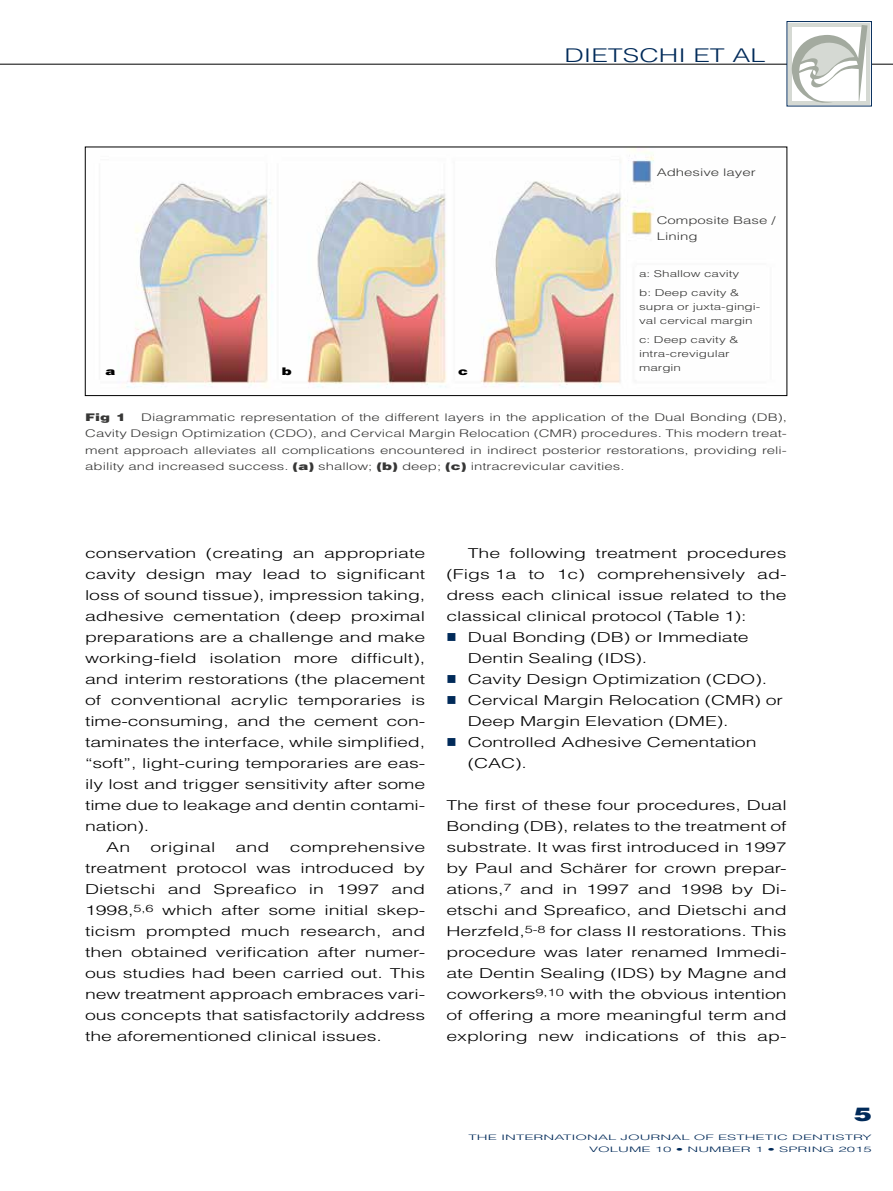
<style>
.page{position:relative;width:893px;height:1191px;background:#fff}
.page>*{position:absolute;margin:0;border:0;box-sizing:border-box;transform-origin:0 0}
.t1{font:300 18.9px "Helvetica LT Std";color:#002a59;scale:1.43 1}
.t2{font:900 18.9px "Helvetica LT Std";color:#002a59;scale:1.43 1}
.t3{font:300 13.65px/21px "Helvetica LT Std";letter-spacing:-.005em;color:#000;text-align:justify;scale:1.43 1}
.t4{font:300 10.5px/16.5px "Helvetica LT Std";color:#373736;text-align:justify;scale:1.43 1}
.t5{font:900 10.5px "Helvetica LT Std";color:#373736;scale:1.43 1}
.t6{font:900 10.5px "Helvetica LT Std";color:#000;scale:1.43 1}
.t7{font:300 9.45px/14.2px "Helvetica LT Std";color:#373736;scale:1.43 1}
.t8{font:300 7.5px/12.8px "Helvetica LT Std";color:#002a59;text-align:right;scale:2 1}
.s1{font-weight:900}
</style>
<div class="page">
<hr style="left:0;top:64px;width:893px;height:1px;background:#000">
<div style="left:787px;top:21px;width:85px;height:85px;border:1px solid #002a59"></div>
<div style="left:788px;top:23px;width:82px;height:82px;background:#d5d9d3"></div>
<svg style="left:791px;top:25px;width:76px;height:78px"></svg>
<img style="left:126px;top:149px;width:528px;height:239px">
<div style="left:85px;top:147px;width:702px;height:249px;border:1px solid #000"></div>
<p class="t6" style="left:106px;top:365px;width:8px">a</p>
<p class="t6" style="left:282px;top:365px;width:8px">b</p>
<p class="t6" style="left:458px;top:365px;width:8px">c</p>
<h1 class="t1" style="left:564px;top:43px;width:142px">DIETSCHI ET AL</h1>
<p class="t4" style="left:657px;top:164px;width:71px">Adhesive layer</p>
<p class="t4" style="left:657px;top:212px;width:85px">Composite Base /<br>Lining</p>
<p class="t7" style="left:639px;top:264px;width:72px;line-height:18.5px">a: Shallow cavity b: Deep cavity &amp;</p>
<p class="t7" style="left:639px;top:299px;width:86px">supra or juxta-gingi&shy;val cervical margin</p>
<p class="t7" style="left:639px;top:332px;width:71px">c: Deep cavity &amp; intra-crevigular margin</p>
<p class="t4" style="left:85px;top:408px;width:492px;text-indent:56px">Diagrammatic representation of the different layers in the application of the Dual Bonding (DB), Cavity Design Optimization (CDO), and Cervical Margin Relocation (CMR) procedures. This modern treat&shy;ment approach alleviates all complications encountered in indirect posterior restorations, providing reli&shy;ability and increased success. <span class="s1">(a)</span> shallow; <span class="s1">(b)</span> deep; <span class="s1">(c)</span> intracrevicular cavities.</p>
<p class="t5" style="left:85px;top:410px;width:30px">Fig 1</p>
<p class="t3" style="left:85px;top:543px;width:239px">conservation (creating an appropriate</p>
<p class="t3" style="left:85px;top:564px;width:239px">cavity design may lead to significant</p>
<p class="t3" style="left:85px;top:585px;width:239px">loss of sound tissue), impression taking,</p>
<p class="t3" style="left:85px;top:606px;width:239px">adhesive cementation (deep proximal</p>
<p class="t3" style="left:85px;top:626px;width:239px">preparations are a challenge and make</p>
<p class="t3" style="left:85px;top:647px;width:239px">working-field isolation more difficult),</p>
<p class="t3" style="left:85px;top:668px;width:239px">and interim restorations (the placement</p>
<p class="t3" style="left:85px;top:689px;width:239px">of conventional acrylic temporaries is</p>
<p class="t3" style="left:85px;top:710px;width:239px">time-consuming, and the cement con-</p>
<p class="t3" style="left:85px;top:732px;width:239px">taminates the interface, while simplified,</p>
<p class="t3" style="left:85px;top:753px;width:239px">“soft”, light-curing temporaries are eas-</p>
<p class="t3" style="left:85px;top:774px;width:239px">ily lost and trigger sensitivity after some</p>
<p class="t3" style="left:85px;top:795px;width:239px">time due to leakage and dentin contami-</p>
<p class="t3" style="left:85px;top:816px;width:46px">nation).</p>
<p class="t3" style="left:106px;top:837px;width:18px">An</p>
<p class="t3" style="left:151px;top:837px;width:47px">original</p>
<p class="t3" style="left:236px;top:837px;width:25px">and</p>
<p class="t3" style="left:85px;top:837px;width:239px;text-indent:205px">comprehensive treatment protocol was introduced by Dietschi and Spreafico in 1997 and 1998,<sup>5,6</sup> which after some initial skep&shy;ticism prompted much research, and then obtained verification after numer&shy;ous studies had been carried out. This new treatment approach embraces vari&shy;ous concepts that satisfactorily address the aforementioned clinical issues.</p>
<p class="t3" style="left:468px;top:543px;width:224px">The following treatment procedures</p>
<p class="t3" style="left:446px;top:564px;width:239px">(Figs 1a to 1c) comprehensively ad-</p>
<p class="t3" style="left:446px;top:585px;width:239px">dress each clinical issue related to the</p>
<p class="t3" style="left:446px;top:606px;width:211px">classical clinical protocol (Table 1):</p>
<p class="t3" style="left:468px;top:627px;width:198px">Dual Bonding (DB) or Immediate</p>
<p class="t3" style="left:468px;top:648px;width:127px">Dentin Sealing (IDS).</p>
<p class="t3" style="left:468px;top:669px;width:211px">Cavity Design Optimization (CDO).</p>
<p class="t3" style="left:468px;top:690px;width:222px">Cervical Margin Relocation (CMR) or</p>
<p class="t3" style="left:468px;top:711px;width:184px">Deep Margin Elevation (DME).</p>
<p class="t3" style="left:468px;top:732px;width:203px">Controlled Adhesive Cementation</p>
<p class="t3" style="left:468px;top:753px;width:43px">(CAC).</p>
<p class="t3" style="left:446px;top:795px;width:239px">The first of these four procedures, Dual Bonding (DB), relates to the treatment of substrate. It was first introduced in 1997 by Paul and Schärer for crown prepar&shy;ations,<sup>7</sup> and in 1997 and 1998 by Di&shy;etschi and Spreafico, and Dietschi and Herzfeld,<sup>5-8</sup> for class II restorations. This procedure was later renamed Immedi&shy;ate Dentin Sealing (IDS) by Magne and coworkers<sup>9,10</sup> with the obvious intention of offering a more meaningful term and exploring new indications of this ap-</p>
<h1 class="t2" style="left:854px;top:1102px;width:14px">5</h1>
<p class="t8" style="left:469px;top:1130px;width:203px">THE INTERNATIONAL JOURNAL OF ESTHETIC DENTISTRY<br>VOLUME 10 • NUMBER 1 • SPRING 2015</p>
</div>
